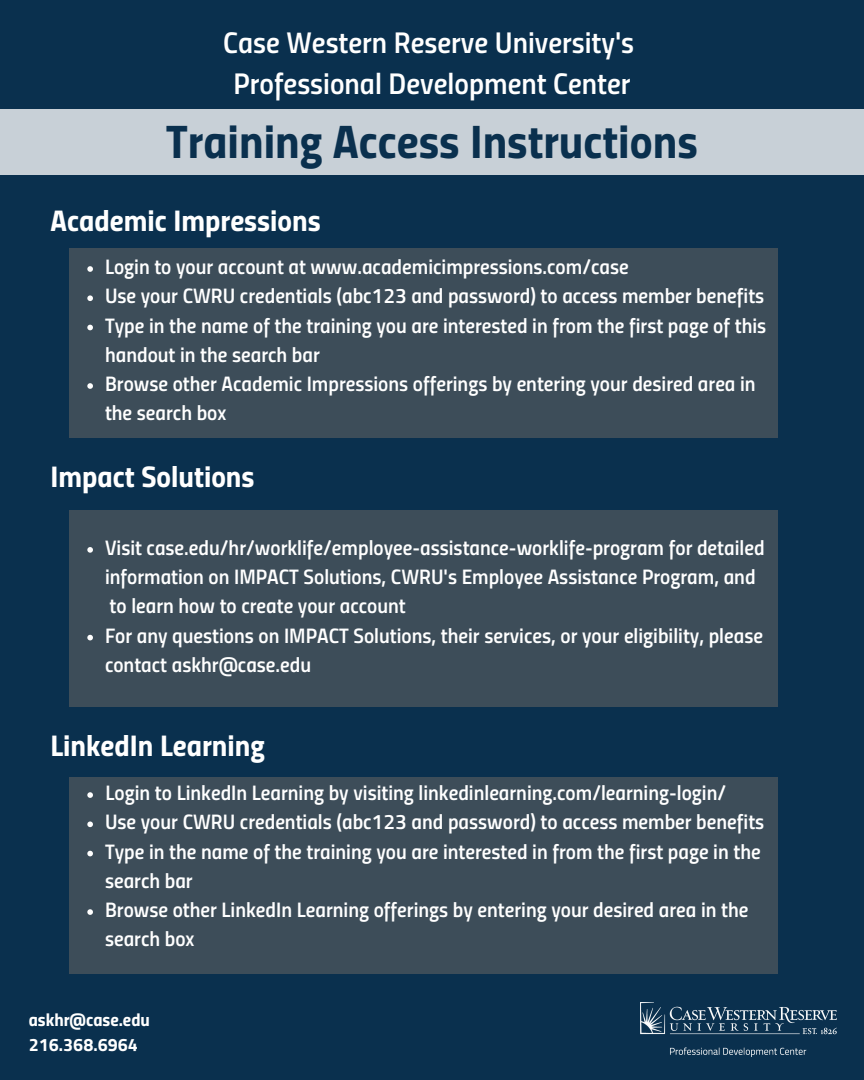
<style>
.page{position:relative;width:864px;height:1080px;background:#0a304e}
.page>*{position:absolute;margin:0;border:0;box-sizing:border-box;transform-origin:0 0}
.t1{font:47.25px "Titillium Bold Upright";color:#0a304e}
.t2{font:30px/41.7px "Titillium Semibold Upright";color:#fff;text-align:center}
.t3{font:30px "Titillium Bold Upright";color:#fff}
.t4{font:21px/29.2px "Titillium Semibold Upright";color:#fff}
.t5{font:18px/24.8px "Titillium Bold Upright";color:#fff}
</style>
<div class="page">
<div style="left:0;top:109px;width:863px;height:66px;background:#c8d0d7"></div>
<img style="left:641px;top:1003px;width:196px;height:54px">
<div style="left:69px;top:778px;width:709px;height:196px;background:#3d4d59"></div>
<svg style="left:87px;top:792px;width:6px;height:6px"></svg>
<svg style="left:87px;top:822px;width:6px;height:5px"></svg>
<svg style="left:87px;top:851px;width:6px;height:5px"></svg>
<svg style="left:87px;top:909px;width:6px;height:6px"></svg>
<div style="left:69px;top:248px;width:709px;height:189px;background:#3d4d59"></div>
<svg style="left:87px;top:266px;width:6px;height:6px"></svg>
<svg style="left:87px;top:295px;width:6px;height:6px"></svg>
<svg style="left:87px;top:325px;width:6px;height:5px"></svg>
<svg style="left:87px;top:383px;width:6px;height:6px"></svg>
<div style="left:69px;top:510px;width:709px;height:196px;background:#3d4d59"></div>
<svg style="left:87px;top:547px;width:6px;height:6px"></svg>
<svg style="left:87px;top:635px;width:6px;height:5px"></svg>
<h2 class="t2" style="left:223px;top:24px;width:413px">Case Western Reserve University's<br>Professional Development Center</h2>
<h1 class="t1" style="left:166px;top:123px;width:533px">Training Access Instructions</h1>
<h2 class="t3" style="left:50px;top:209px;width:272px">Academic Impressions</h2>
<p class="t4" style="left:105px;top:254px;width:663px">Login to your account at www.academicimpressions.com/case<br>Use your CWRU credentials (abc123 and password) to access member benefits Type in the name of the training you are interested in from the first page of this handout in the search bar<br>Browse other Academic Impressions offerings by entering your desired area in the search box</p>
<h2 class="t3" style="left:50px;top:465px;width:206px">Impact Solutions</h2>
<p class="t4" style="left:105px;top:535px;width:661px">Visit case.edu/hr/worklife/employee-assistance-worklife-program for detailed information on IMPACT Solutions, CWRU's Employee Assistance Program, and to learn how to create your account<br>For any questions on IMPACT Solutions, their services, or your eligibility, please contact askhr@case.edu</p>
<h2 class="t3" style="left:50px;top:733px;width:216px">LinkedIn Learning</h2>
<p class="t4" style="left:105px;top:780px;width:661px">Login to LinkedIn Learning by visiting linkedinlearning.com/learning-login/<br>Use your CWRU credentials (abc123 and password) to access member benefits Type in the name of the training you are interested in from the first page in the search bar<br>Browse other LinkedIn Learning offerings by entering your desired area in the search box</p>
<p class="t5" style="left:29px;top:1009px;width:123px">askhr@case.edu<br>216.368.6964</p>
</div>
